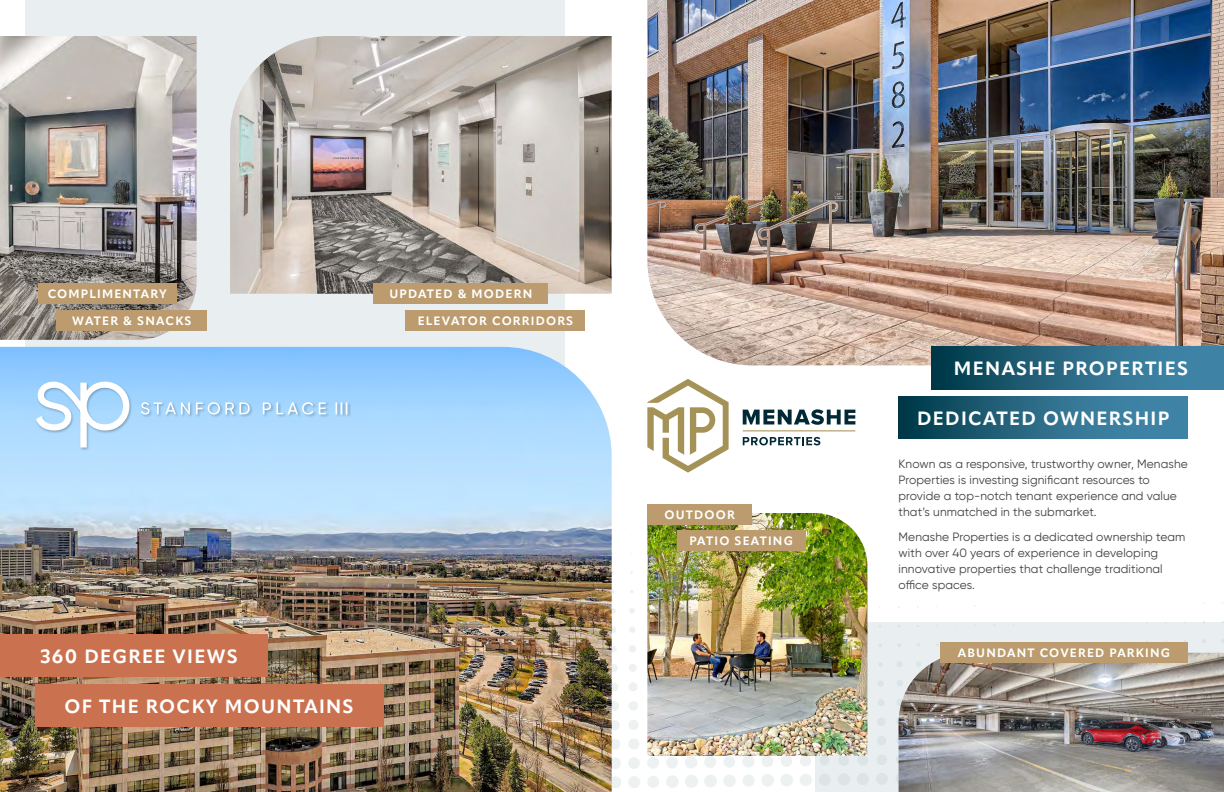
<style>
.page{position:relative;width:1224px;height:792px;background:#fff}
.page>*{position:absolute;margin:0;border:0;box-sizing:border-box;transform-origin:0 0}
.t1{font:700 19px "Apparat";letter-spacing:.07em;color:#fff}
.t2{font:12px/16px "Gilroy";letter-spacing:.01em;color:#414042}
.t3{font:700 12px/26.2px "Apparat";letter-spacing:.1em;color:#fff}
</style>
<div class="page">
<svg style="left:612px;top:608px;width:4px;height:6px"></svg>
<svg style="left:629px;top:608px;width:6px;height:5px"></svg>
<svg style="left:612px;top:627px;width:4px;height:6px"></svg>
<svg style="left:629px;top:627px;width:6px;height:6px"></svg>
<svg style="left:612px;top:646px;width:5px;height:6px"></svg>
<svg style="left:629px;top:645px;width:7px;height:7px"></svg>
<svg style="left:612px;top:664px;width:6px;height:8px"></svg>
<svg style="left:629px;top:664px;width:8px;height:8px"></svg>
<svg style="left:612px;top:683px;width:6px;height:8px"></svg>
<svg style="left:629px;top:683px;width:8px;height:8px"></svg>
<svg style="left:612px;top:701px;width:7px;height:10px"></svg>
<svg style="left:629px;top:701px;width:9px;height:10px"></svg>
<svg style="left:612px;top:720px;width:8px;height:10px"></svg>
<svg style="left:628px;top:720px;width:11px;height:10px"></svg>
<svg style="left:612px;top:739px;width:7px;height:2px"></svg>
<svg style="left:630px;top:739px;width:8px;height:2px"></svg>
<svg style="left:612px;top:741px;width:200px;height:47px"></svg>
<div style="left:25px;top:0;width:540px;height:756px;background:#e9eff1"></div>
<div style="left:815px;top:622px;width:409px;height:170px;background:linear-gradient(to right,#e6edef,#eaf0f2)"></div>
<img style="left:230px;top:36px;width:382px;height:258px">
<img style="left:899px;top:653px;width:325px;height:139px">
<img style="left:0;top:347px;width:612px;height:445px">
<img style="left:647px;top:0;width:577px;height:365px">
<img style="left:0;top:36px;width:197px;height:304px">
<div style="left:0;top:635px;width:267px;height:42px;background:#ca714f"></div>
<div style="left:35px;top:685px;width:348px;height:42px;background:#ca714f"></div>
<img style="left:647px;top:513px;width:220px;height:243px">
<div style="left:940px;top:642px;width:248px;height:21px;background:#bc9c6e"></div>
<div style="left:647px;top:504px;width:105px;height:21px;background:#bc9c6e"></div>
<div style="left:677px;top:530px;width:129px;height:21px;background:#bc9c6e"></div>
<div style="left:38px;top:283px;width:138px;height:21px;background:#bc9c6e"></div>
<div style="left:57px;top:310px;width:150px;height:21px;background:#bc9c6e"></div>
<div style="left:374px;top:283px;width:174px;height:21px;background:#bc9c6e"></div>
<div style="left:406px;top:310px;width:179px;height:21px;background:#bc9c6e"></div>
<div style="left:932px;top:347px;width:292px;height:42px;background:linear-gradient(to right,#053f4f,#4a90b5)"></div>
<svg style="left:899px;top:397px;width:289px;height:42px;background:#286883"></svg>
<div style="left:35px;top:381px;width:316px;height:70px;background:#000;opacity:.25"></div>
<svg style="left:35px;top:381px;width:95px;height:67px;background:#bfe0fb"></svg>
<svg style="left:141px;top:402px;width:206px;height:13px;background:#b3d7f5"></svg>
<svg style="left:647px;top:379px;width:82px;height:94px"></svg>
<hr style="left:743px;top:430px;width:112px;height:1px;background:#a59256">
<svg style="left:743px;top:409px;width:98px;height:16px"></svg>
<svg style="left:845px;top:410px;width:10px;height:15px"></svg>
<svg style="left:743px;top:437px;width:77px;height:8px"></svg>
<p class="t3" style="left:48px;top:281px;width:121px">COMPLIMENTARY</p>
<p class="t3" style="left:72px;top:308px;width:121px">WATER &amp; SNACKS</p>
<p class="t3" style="left:389px;top:281px;width:144px">UPDATED &amp; MODERN</p>
<p class="t3" style="left:418px;top:308px;width:157px">ELEVATOR CORRIDORS</p>
<h1 class="t1" style="left:40px;top:645px;width:199px">360 DEGREE VIEWS</h1>
<h1 class="t1" style="left:64px;top:695px;width:291px">OF THE ROCKY MOUNTAINS</h1>
<p class="t3" style="left:690px;top:502px;width:105px;text-indent:-25px">OUTDOOR<br>PATIO SEATING</p>
<h1 class="t1" style="left:954px;top:357px;width:236px">MENASHE PROPERTIES</h1>
<h1 class="t1" style="left:917px;top:407px;width:254px">DEDICATED OWNERSHIP</h1>
<p class="t2" style="left:899px;top:456px;width:291px">Known as a responsive, trustworthy owner, Menashe Properties is investing significant resources to provide a top-notch tenant experience and value that’s unmatched in the submarket.</p>
<p class="t2" style="left:899px;top:529px;width:288px">Menashe Properties is a dedicated ownership team with over 40 years of experience in developing innovative properties that challenge traditional office spaces.</p>
<p class="t3" style="left:958px;top:640px;width:214px">ABUNDANT COVERED PARKING</p>
</div>
